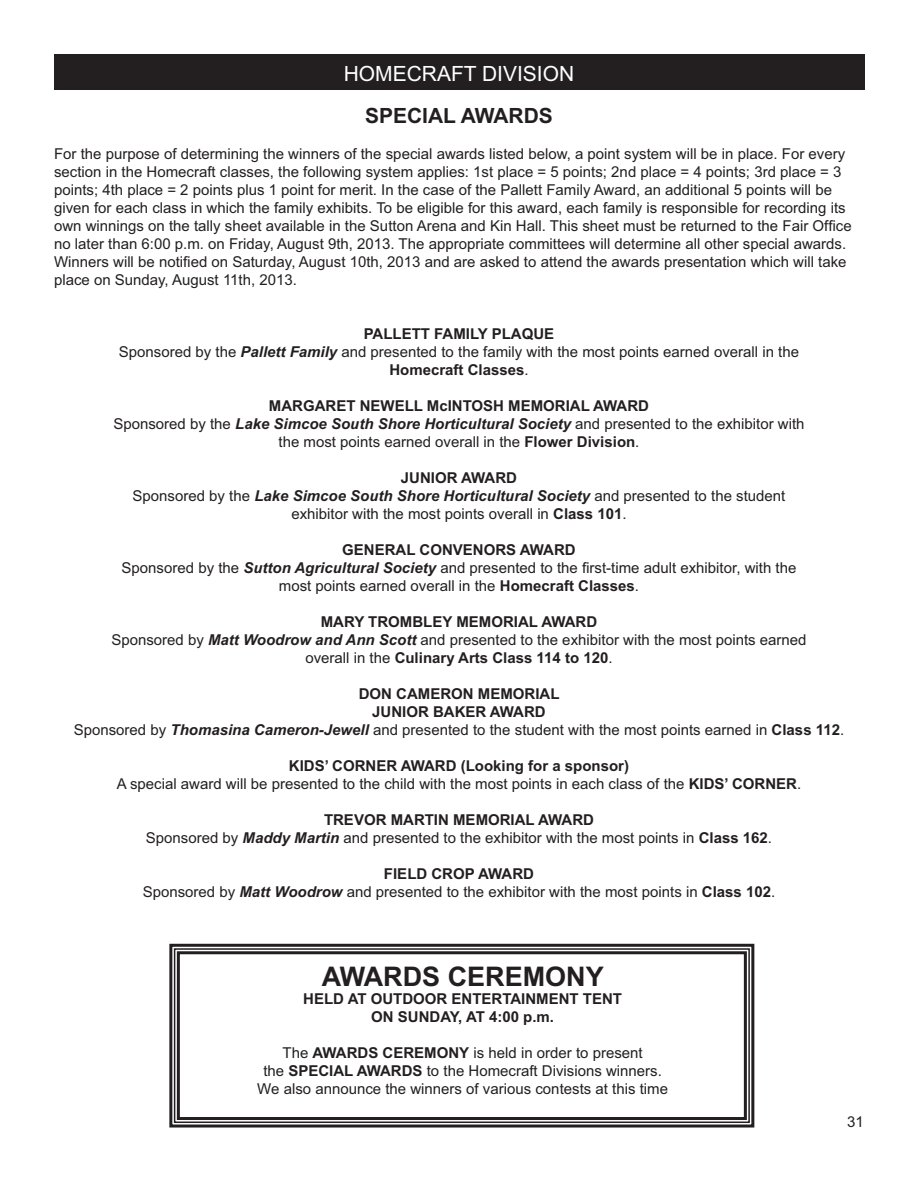
<style>
.page{position:relative;width:918px;height:1188px;background:#fff}
.page>*{position:absolute;margin:0;border:0;box-sizing:border-box;transform-origin:0 0}
.t1{font:700 27px "Arial";color:#231f20}
.t2{font:21px "Arial";color:#fff}
.t3{font:700 21px "Arial";color:#231f20}
.t4{font:15px/18px "Arial";color:#231f20;text-align:center}
.t5{font:700 15px/18px "Arial";color:#231f20;text-align:center}
.s1{font-weight:700}
.s2{font-weight:700;font-style:italic}
</style>
<div class="page">
<svg style="left:169px;top:943px;width:586px;height:185px"></svg>
<div style="left:174px;top:948px;width:576px;height:175px;border:2px solid #231f20"></div>
<div style="left:177px;top:951px;width:570px;height:169px;border:3px solid #231f20"></div>
<svg style="left:254px;top:946px;width:417px;height:168px"></svg>
<div style="left:54px;top:54px;width:810px;height:36px;background:#231f20"></div>
<h2 class="t2" style="left:344px;top:66px;width:232px">HOMECRAFT DIVISION</h2>
<h2 class="t3" style="left:365px;top:108px;width:189px">SPECIAL AWARDS</h2>
<p class="t4" style="left:54px;top:146px;width:799px;text-align:left">For the purpose of determining the winners of the special awards listed below, a point system will be in place. For every section in the Homecraft classes, the following system applies: 1st place = 5 points; 2nd place = 4 points; 3rd place = 3 points; 4th place = 2 points plus 1 point for merit. In the case of the Pallett Family Award, an additional 5 points will be given for each class in which the family exhibits. To be eligible for this award, each family is responsible for recording its own winnings on the tally sheet available in the Sutton Arena and Kin Hall. This sheet must be returned to the Fair Office no later than 6:00 p.m. on Friday, August 9th, 2013. The appropriate committees will determine all other special awards.<br>Winners will be notified on Saturday, August 10th, 2013 and are asked to attend the awards presentation which will take place on Sunday, August 11th, 2013.</p>
<p class="t4" style="left:119px;top:326px;width:682px"><span class="s1">PALLETT FAMILY PLAQUE<br></span>Sponsored by the <span class="s2">Pallett Family</span> and presented to the family with the most points earned overall in the<br><span class="s1">Homecraft Classes</span>.</p>
<p class="t4" style="left:113px;top:398px;width:693px"><span class="s1">MARGARET NEWELL McINTOSH MEMORIAL AWARD<br></span>Sponsored by the <span class="s2">Lake Simcoe South Shore Horticultural Society</span> and presented to the exhibitor with the most points earned overall in the <span class="s1">Flower Division</span>.</p>
<p class="t4" style="left:133px;top:470px;width:654px"><span class="s1">JUNIOR AWARD<br></span>Sponsored by the <span class="s2">Lake Simcoe South Shore Horticultural Society</span> and presented to the student exhibitor with the most points overall in <span class="s1">Class 101</span>.</p>
<p class="t4" style="left:122px;top:542px;width:676px"><span class="s1">GENERAL CONVENORS AWARD<br></span>Sponsored by the <span class="s2">Sutton Agricultural Society</span> and presented to the first-time adult exhibitor, with the most points earned overall in the <span class="s1">Homecraft Classes</span>.</p>
<p class="t4" style="left:111px;top:614px;width:697px"><span class="s1">MARY TROMBLEY MEMORIAL AWARD<br></span>Sponsored by <span class="s2">Matt Woodrow and Ann Scott</span> and presented to the exhibitor with the most points earned overall in the <span class="s1">Culinary Arts Class 114 to 120</span>.</p>
<p class="t4" style="left:74px;top:686px;width:772px"><span class="s1">DON CAMERON MEMORIAL<br>JUNIOR BAKER AWARD<br></span>Sponsored by <span class="s2">Thomasina Cameron-Jewell</span> and presented to the student with the most points earned in <span class="s1">Class 112</span>.</p>
<p class="t4" style="left:117px;top:758px;width:686px"><span class="s1">KIDS’ CORNER AWARD (Looking for a sponsor)<br></span>A special award will be presented to the child with the most points in each class of the <span class="s1">KIDS’ CORNER</span>.</p>
<p class="t4" style="left:146px;top:812px;width:628px"><span class="s1">TREVOR MARTIN MEMORIAL AWARD<br></span>Sponsored by <span class="s2">Maddy Martin</span> and presented to the exhibitor with the most points in <span class="s1">Class 162</span>.</p>
<p class="t4" style="left:143px;top:866px;width:634px"><span class="s1">FIELD CROP AWARD<br></span>Sponsored by <span class="s2">Matt Woodrow</span> and presented to the exhibitor with the most points in <span class="s1">Class 102</span>.</p>
<h1 class="t1" style="left:322px;top:966px;width:284px">AWARDS CEREMONY</h1>
<p class="t5" style="left:303px;top:991px;width:320px">HELD AT OUTDOOR ENTERTAINMENT TENT<br>ON SUNDAY, AT 4:00 p.m.</p>
<p class="t4" style="left:257px;top:1045px;width:412px">The <span class="s1">AWARDS CEREMONY</span> is held in order to present<br>the <span class="s1">SPECIAL AWARDS</span> to the Homecraft Divisions winners.<br>We also announce the winners of various contests at this time</p>
<p class="t4" style="left:847px;top:1114px;width:18px">31</p>
</div>
